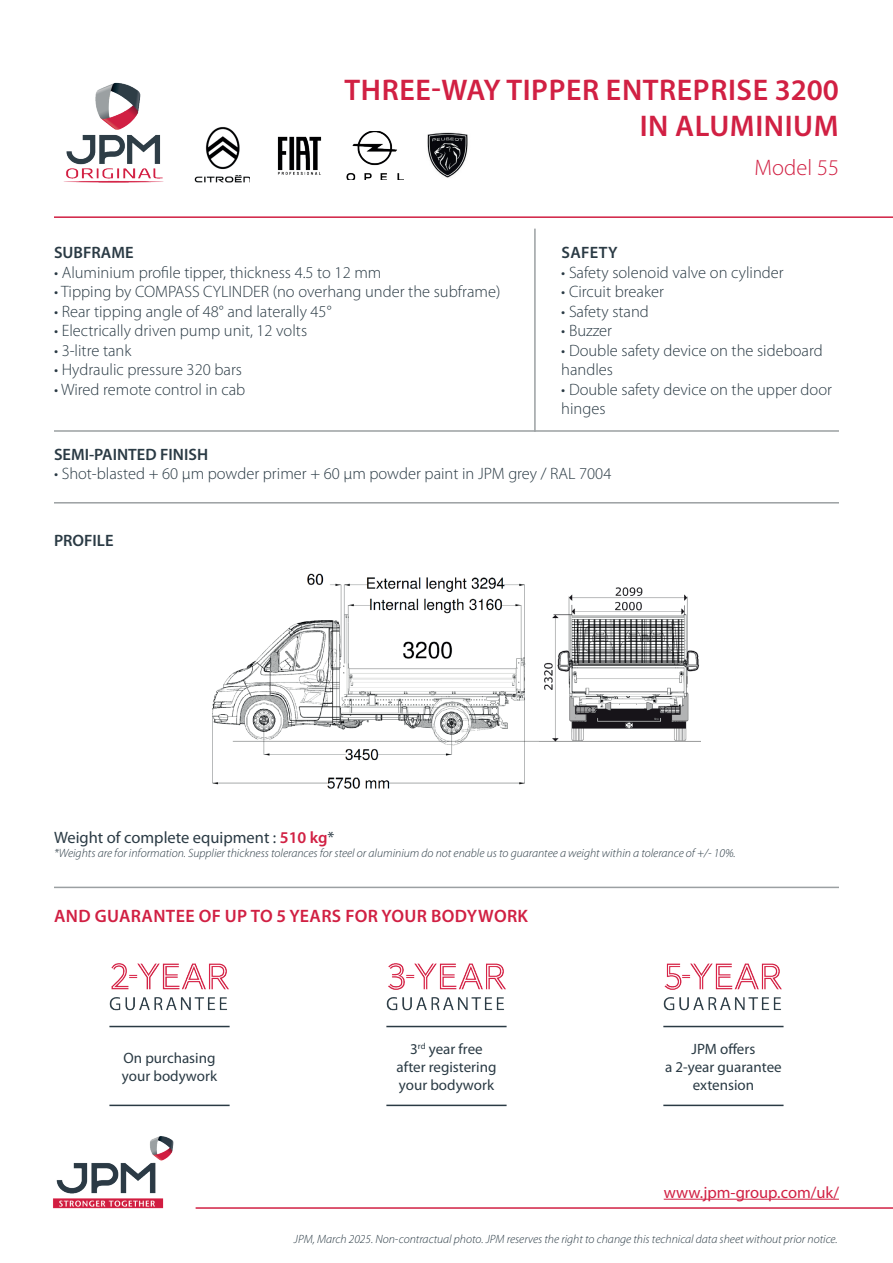
<style>
.page{position:relative;width:893px;height:1263px;background:#fff}
.page>*{position:absolute;margin:0;border:0;box-sizing:border-box;transform-origin:0 0}
.t1{font:600 30px/36px "Myriad Pro";letter-spacing:.02em;color:#d12043;text-align:right}
.t2{font:300 22.5px "Myriad Pro";color:#d12043}
.t3{font:600 18px "Myriad Pro";letter-spacing:.02em;color:#d12043}
.t4{font:300 16.5px/19.5px "Myriad Pro";color:#2a3a44}
.t5{font:600 16.5px "Myriad Pro";color:#2a3a44}
.t6{font:16.5px "Myriad Pro";color:#2a3a44}
.t7{font:16.5px "Myriad Pro";color:#d12043}
.t8{font:15px/18px "Myriad Pro";color:#2a3a44;text-align:center}
.t9{font:italic 300 12px "Myriad Pro";color:#2a3a44}
.s1{font-weight:600;color:#d12043}
</style>
<div class="page">
<hr style="left:54px;top:216px;width:839px;height:2px;background:#d12043">
<img style="left:63px;top:82px;width:101px;height:101px">
<hr style="left:54px;top:887px;width:785px;height:1px;background:#9ba0a2">
<img style="left:53px;top:1136px;width:121px;height:73px">
<hr style="left:664px;top:1199px;width:175px;height:1px;background:#d12043">
<hr style="left:196px;top:1207px;width:697px;height:2px;background:#d12043">
<img style="left:212px;top:573px;width:488px;height:216px">
<hr style="left:534px;top:229px;width:2px;height:203px;background:#9ba0a2">
<hr style="left:54px;top:430px;width:785px;height:2px;background:#9ba0a2">
<hr style="left:54px;top:502px;width:785px;height:1px;background:#9ba0a2">
<hr style="left:109px;top:1026px;width:121px;height:1px;background:#2a3a44">
<hr style="left:109px;top:1104px;width:121px;height:2px;background:#2a3a44">
<hr style="left:386px;top:1026px;width:121px;height:1px;background:#2a3a44">
<hr style="left:386px;top:1104px;width:121px;height:2px;background:#2a3a44">
<hr style="left:663px;top:1026px;width:120px;height:1px;background:#2a3a44">
<hr style="left:663px;top:1104px;width:120px;height:2px;background:#2a3a44">
<img style="left:109px;top:963px;width:120px;height:48px">
<img style="left:386px;top:963px;width:120px;height:48px">
<img style="left:663px;top:963px;width:119px;height:48px">
<img style="left:277px;top:136px;width:45px;height:39px">
<img style="left:346px;top:131px;width:54px;height:48px">
<img style="left:194px;top:127px;width:56px;height:56px">
<img style="left:427px;top:132px;width:41px;height:46px">
<h1 class="t1" style="left:345px;top:71px;width:496px">THREE-WAY TIPPER ENTREPRISE 3200<br>IN ALUMINIUM</h1>
<h2 class="t2" style="left:754px;top:154px;width:86px">Model 55</h2>
<p class="t5" style="left:54px;top:242px;width:81px">SUBFRAME</p>
<p class="t4" style="left:54px;top:262px;width:329px">• Aluminium profile tipper, thickness 4.5 to 12 mm</p>
<p class="t4" style="left:54px;top:282px;width:448px">• Tipping by COMPASS CYLINDER (no overhang under the subframe)</p>
<p class="t4" style="left:54px;top:301px;width:279px">• Rear tipping angle of 48° and laterally 45°</p>
<p class="t4" style="left:54px;top:321px;width:255px">• Electrically driven pump unit, 12 volts</p>
<p class="t4" style="left:54px;top:340px;width:79px">• 3-litre tank</p>
<p class="t4" style="left:54px;top:360px;width:190px">• Hydraulic pressure 320 bars</p>
<p class="t4" style="left:54px;top:379px;width:193px">• Wired remote control in cab</p>
<p class="t5" style="left:561px;top:242px;width:58px">SAFETY</p>
<p class="t4" style="left:561px;top:262px;width:224px">• Safety solenoid valve on cylinder</p>
<p class="t4" style="left:561px;top:282px;width:104px">• Circuit breaker</p>
<p class="t4" style="left:561px;top:301px;width:89px">• Safety stand</p>
<p class="t4" style="left:561px;top:321px;width:52px">• Buzzer</p>
<p class="t4" style="left:561px;top:340px;width:263px">• Double safety device on the sideboard handles</p>
<p class="t4" style="left:561px;top:379px;width:272px">• Double safety device on the upper door hinges</p>
<p class="t5" style="left:54px;top:444px;width:156px">SEMI-PAINTED FINISH</p>
<p class="t4" style="left:54px;top:464px;width:559px">• Shot-blasted + 60 μm powder primer + 60 μm powder paint in JPM grey / RAL 7004</p>
<p class="t5" style="left:54px;top:529px;width:61px">PROFILE</p>
<p class="t6" style="left:54px;top:828px;width:282px">Weight of complete equipment : <span class="s1">510 kg</span>*</p>
<p class="t9" style="left:54px;top:845px;width:683px">*Weights are for information. Supplier thickness tolerances for steel or aluminium do not enable us to guarantee a weight within a tolerance of +/- 10%.</p>
<p class="t3" style="left:54px;top:904px;width:475px">AND GUARANTEE OF UP TO 5 YEARS FOR YOUR BODYWORK</p>
<p class="t8" style="left:122px;top:1049px;width:97px;text-align:left">On purchasing your bodywork</p>
<p class="t8" style="left:397px;top:1040px;width:101px">3<sup>rd</sup> year free after registering your bodywork</p>
<p class="t8" style="left:665px;top:1040px;width:118px">JPM offers<br>a 2-year guarantee extension</p>
<p class="t7" style="left:664px;top:1183px;width:177px">www.jpm-group.com/uk/</p>
<p class="t9" style="left:294px;top:1232px;width:545px">JPM, March 2025. Non-contractual photo. JPM reserves the right to change this technical data sheet without prior notice.</p>
</div>
